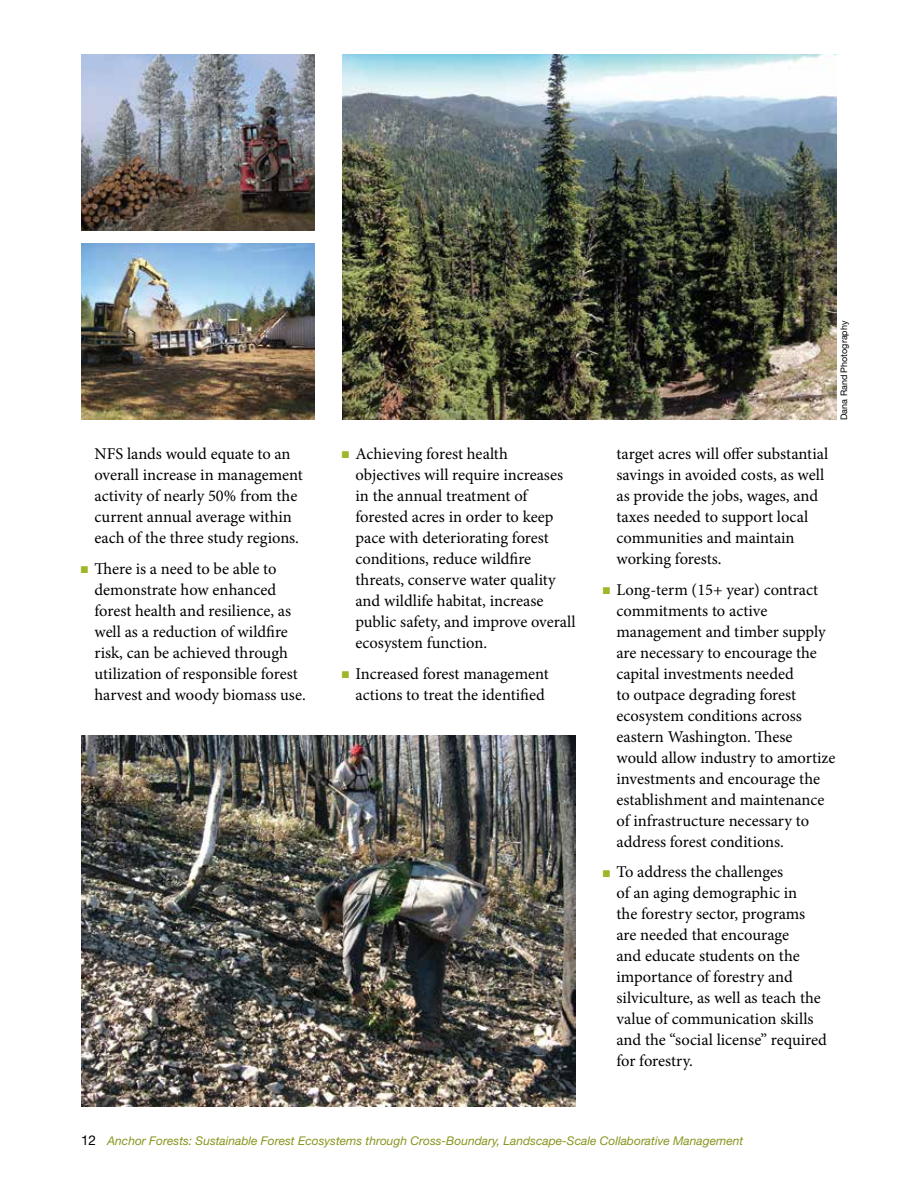
<style>
.page{position:relative;width:918px;height:1188px;background:#fff}
.page>*{position:absolute;margin:0;border:0;box-sizing:border-box;transform-origin:0 0}
.t1{font:16.5px/21px "Minion Pro";color:#000}
.t2{font:italic 12px "Helvetica Neue";color:#8a941e}
.t3{font:9px "Helvetica Neue";color:#000}
.s1{color:#a2b427}
.s2{font-style:normal;font-size:13.5px;color:#000}
</style>
<div class="page">
<img style="left:342px;top:54px;width:495px;height:366px">
<img style="left:81px;top:54px;width:234px;height:176px">
<img style="left:81px;top:244px;width:234px;height:176px">
<img style="left:81px;top:736px;width:495px;height:371px">
<p class="t1" style="left:94px;top:443px;width:210px">NFS lands would equate to an overall increase in management activity of nearly 50% from the current annual average within each of the three study regions.</p>
<p class="t1" style="left:94px;top:558px;width:213px;text-indent:-14px"><span class="s1">■</span> There is a need to be able to demonstrate how enhanced forest health and resilience, as well as a reduction of wildfire risk, can be achieved through utilization of responsible forest harvest and woody biomass use.</p>
<p class="t1" style="left:356px;top:443px;width:222px;text-indent:-14px"><span class="s1">■</span> Achieving forest health objectives will require increases in the annual treatment of forested acres in order to keep pace with deteriorating forest conditions, reduce wildfire threats, conserve water quality and wildlife habitat, increase public safety, and improve overall ecosystem function.</p>
<p class="t1" style="left:342px;top:663px;width:208px;text-align:center"><span class="s1">■</span> Increased forest management actions to treat the identified</p>
<p class="t3" style="left:839px;top:420px;width:101px;rotate:-90deg">Dana Rand Photography</p>
<p class="t1" style="left:616px;top:443px;width:213px">target acres will offer substantial savings in avoided costs, as well as provide the jobs, wages, and taxes needed to support local communities and maintain working forests.</p>
<p class="t1" style="left:616px;top:579px;width:221px;text-indent:-14px"><span class="s1">■</span> Long-term (15+ year) contract commitments to active management and timber supply are necessary to encourage the capital investments needed<br>to outpace degrading forest ecosystem conditions across eastern Washington. These would allow industry to amortize investments and encourage the establishment and maintenance of infrastructure necessary to address forest conditions.</p>
<p class="t1" style="left:616px;top:862px;width:212px;text-indent:-14px"><span class="s1">■</span> To address the challenges<br>of an aging demographic in<br>the forestry sector, programs are needed that encourage<br>and educate students on the importance of forestry and silviculture, as well as teach the value of communication skills and the “social license” required for forestry.</p>
<p class="t2" style="left:81px;top:1133px;width:664px"><span class="s2">12</span> Anchor Forests: Sustainable Forest Ecosystems through Cross-Boundary, Landscape-Scale Collaborative Management</p>
</div>
